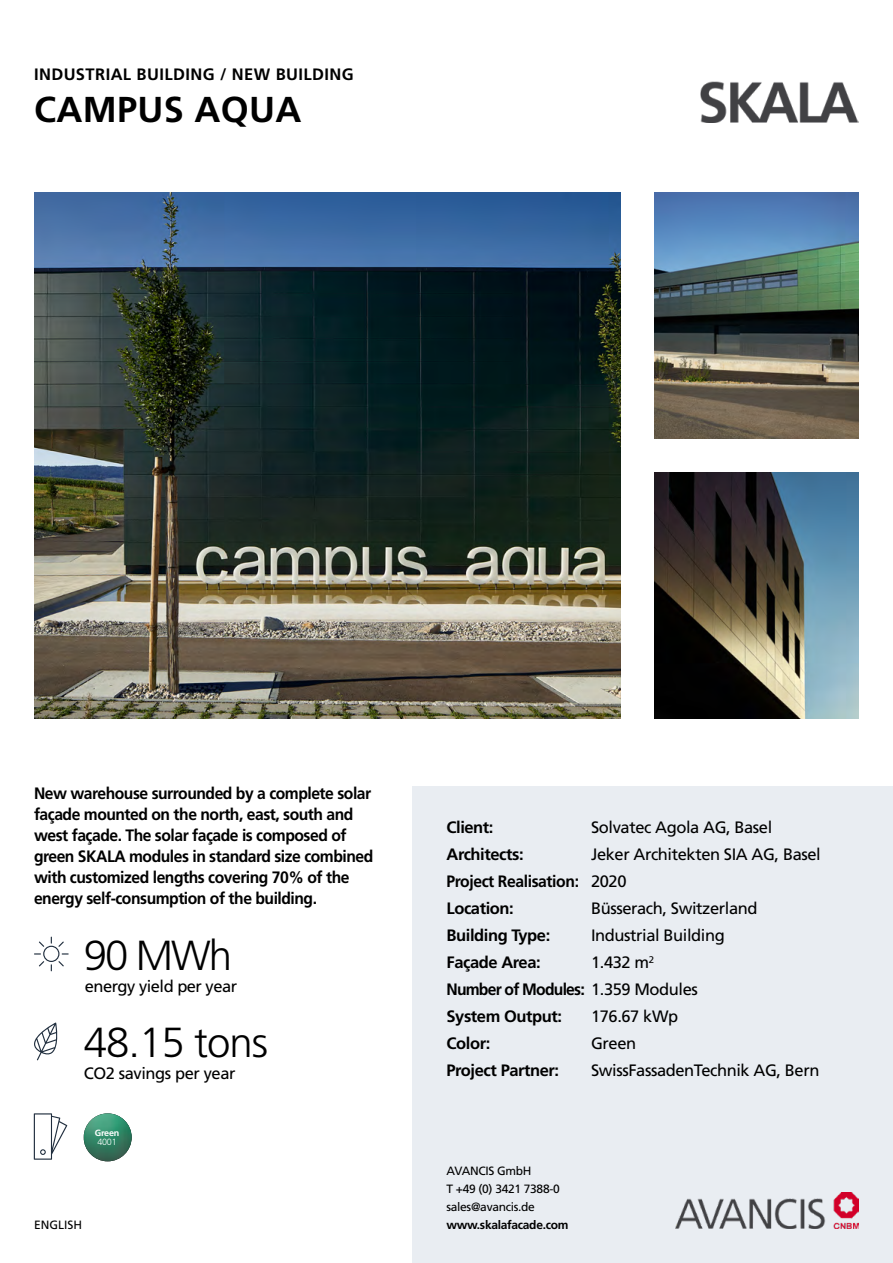
<style>
.page{position:relative;width:893px;height:1263px;background:#fff}
.page>*{position:absolute;margin:0;border:0;box-sizing:border-box;transform-origin:0 0}
.t1{font:300 42px "Frutiger LT Std";letter-spacing:-.025em;color:#000}
.t2{font:700 36px "Frutiger LT Std";letter-spacing:.01em;color:#000}
.t3{font:700 16.5px/21px "Frutiger LT Std";letter-spacing:-.03em;color:#000;scale:.95 1}
.t4{font:16.5px "Frutiger LT Std";letter-spacing:-.025em;color:#000}
.t5{font:700 16.5px/27px "Frutiger LT Std";letter-spacing:-.03em;color:#000}
.t6{font:700 16.5px "Frutiger LT Std";letter-spacing:.025em;color:#000}
.t7{font:700 16.5px "Frutiger LT Std";letter-spacing:-.05em;color:#000;scale:.95 1}
.t8{font:12px/18px "Frutiger LT Std";letter-spacing:-.025em;color:#000}
.t9{font:700 12px "Frutiger LT Std";letter-spacing:-.025em;color:#000}
.t10{font:12px "Frutiger LT Std";color:#000}
.t11{font:700 9px "Frutiger LT Std";letter-spacing:-.025em;color:#fff}
.t12{font:300 9px "Frutiger LT Std";color:#fff}
.s1{font-weight:400}
</style>
<div class="page">
<div style="left:412px;top:787px;width:481px;height:476px;background:#e9edf2"></div>
<img style="left:676px;top:1193px;width:183px;height:36px">
<img style="left:701px;top:81px;width:158px;height:41px">
<img style="left:34px;top:192px;width:587px;height:527px">
<img style="left:655px;top:192px;width:204px;height:246px">
<img style="left:655px;top:473px;width:204px;height:246px">
<img style="left:84px;top:1113px;width:48px;height:48px;border-radius:24px">
<svg style="left:34px;top:1022px;width:24px;height:38px"></svg>
<svg style="left:34px;top:937px;width:35px;height:34px"></svg>
<svg style="left:34px;top:1113px;width:33px;height:47px"></svg>
<p class="t6" style="left:34px;top:65px;width:321px">INDUSTRIAL BUILDING / NEW BUILDING</p>
<h2 class="t2" style="left:34px;top:89px;width:269px">CAMPUS AQUA</h2>
<p class="t3" style="left:34px;top:783px;width:359px">New warehouse surrounded by a complete solar façade mounted on the north, east, south and west façade. The solar façade is composed of green SKALA modules in standard size combined with customized lengths covering 70% of the energy self-consumption of the building.</p>
<h1 class="t1" style="left:84px;top:931px;width:150px">90 MWh</h1>
<p class="t4" style="left:85px;top:976px;width:154px">energy yield per year</p>
<h1 class="t1" style="left:84px;top:1019px;width:186px">48.15 tons</h1>
<p class="t4" style="left:84px;top:1064px;width:153px">CO2 savings per year</p>
<p class="t11" style="left:95px;top:1128px;width:26px">Green</p>
<p class="t12" style="left:97px;top:1137px;width:21px">4001</p>
<p class="t10" style="left:34px;top:1218px;width:50px">ENGLISH</p>
<p class="t5" style="left:446px;top:814px;width:134px">Client:<br>Architects:<br>Project Realisation:<br>Location:<br>Building Type:<br>Façade Area:</p>
<p class="t5" style="left:446px;top:1003px;width:117px">System Output:<br>Color:<br>Project Partner:</p>
<p class="t4" style="left:591px;top:818px;width:183px">Solvatec Agola AG, Basel</p>
<p class="t4" style="left:591px;top:845px;width:231px">Jeker Architekten SIA AG, Basel</p>
<p class="t4" style="left:591px;top:872px;width:37px">2020</p>
<p class="t4" style="left:591px;top:899px;width:168px">Büsserach, Switzerland</p>
<p class="t4" style="left:591px;top:926px;width:135px">Industrial Building</p>
<p class="t4" style="left:591px;top:953px;width:64px">1.432 m<sup>2</sup></p>
<p class="t7" style="left:446px;top:980px;width:266px">Number of Modules: <span class="s1">1.359 Modules</span></p>
<p class="t4" style="left:591px;top:1007px;width:89px">176.67 kWp</p>
<p class="t4" style="left:591px;top:1034px;width:47px">Green</p>
<p class="t4" style="left:591px;top:1061px;width:230px">SwissFassadenTechnik AG, Bern</p>
<p class="t8" style="left:446px;top:1162px;width:115px">AVANCIS GmbH<br>T +49 (0) 3421 7388-0 sales@avancis.de</p>
<p class="t9" style="left:446px;top:1218px;width:123px">www.skalafacade.com</p>
</div>
